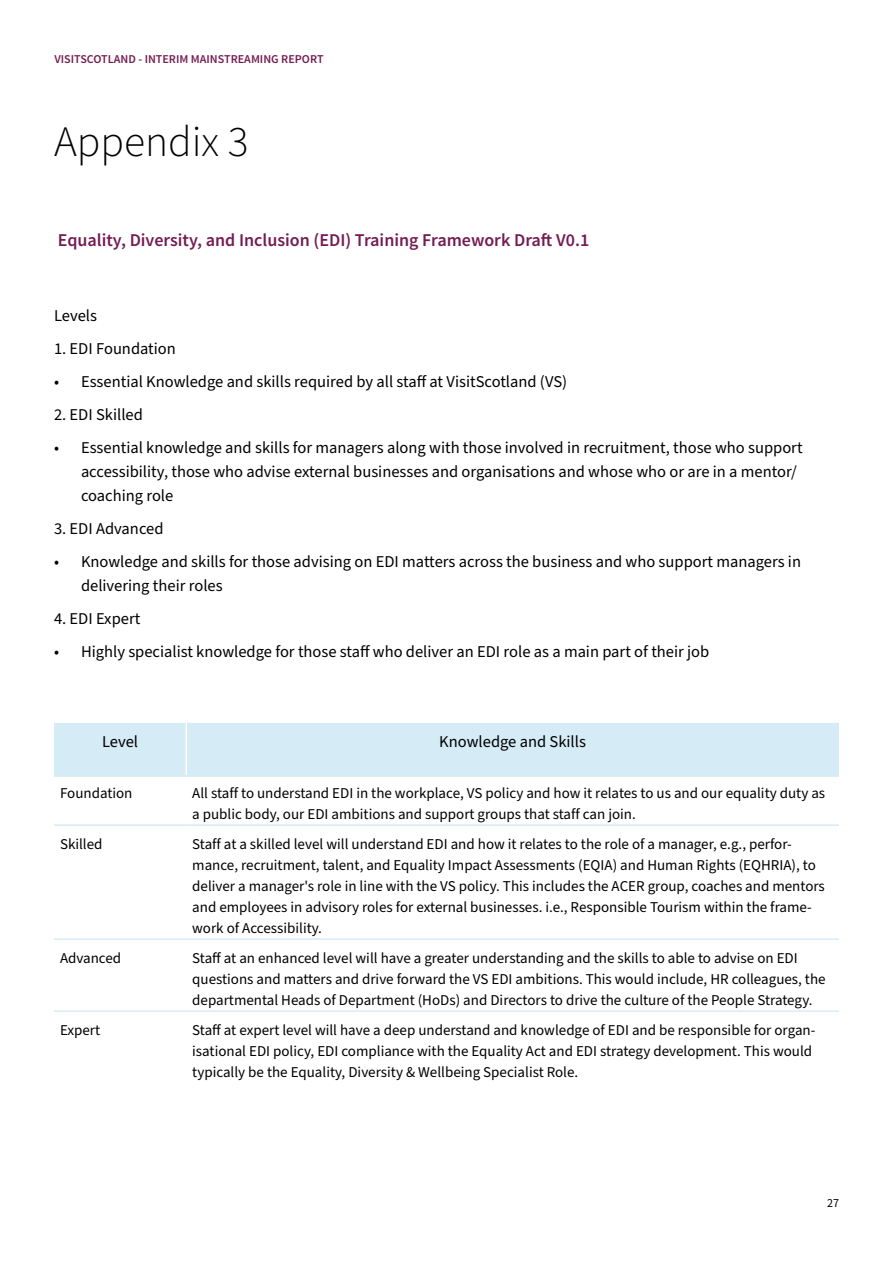
<style>
.page{position:relative;width:893px;height:1263px;background:#fff}
.page>*{position:absolute;margin:0;border:0;box-sizing:border-box;transform-origin:0 0}
.Main_heading_in_cont{font:300 43.5px "Source Sans Pro";color:#000}
.Main_heading{font:600 18px "Source Sans Pro";color:#741c53}
.Body_copy{font:16.5px/24px "Source Sans Pro";color:#000}
.t1{font:15px/21px "Source Sans Pro";color:#000}
.t2{font:600 12px "Source Sans Pro";color:#741c53}
.t3{font:12px "Source Sans Pro";color:#000}
</style>
<div class="page">
<div style="left:54px;top:723px;width:785px;height:52px;background:#d5ebf5"></div>
<hr style="left:185px;top:723px;width:2px;height:52px;background:#fff">
<hr style="left:54px;top:775px;width:132px;height:2px;background:#d5ebf5">
<hr style="left:186px;top:775px;width:653px;height:2px;background:#d5ebf5">
<hr style="left:54px;top:824px;width:132px;height:2px;background:#d5ebf5">
<hr style="left:186px;top:824px;width:653px;height:2px;background:#d5ebf5">
<hr style="left:54px;top:938px;width:132px;height:2px;background:#d7ecf5">
<hr style="left:186px;top:938px;width:653px;height:2px;background:#d7ecf5">
<hr style="left:54px;top:1010px;width:132px;height:2px;background:#d7ecf5">
<hr style="left:186px;top:1010px;width:653px;height:2px;background:#d7ecf5">
<p class="t2" style="left:54px;top:51px;width:271px">VISITSCOTLAND - INTERIM MAINSTREAMING REPORT</p>
<p class="Main_heading_in_cont" style="left:54px;top:113px;width:196px">Appendix 3</p>
<p class="Main_heading" style="left:58px;top:229px;width:533px">Equality, Diversity, and Inclusion (EDI) Training Framework Draft V0.1</p>
<p class="Body_copy" style="left:54px;top:304px;width:45px">Levels</p>
<p class="Body_copy" style="left:54px;top:337px;width:123px">1. EDI Foundation</p>
<p class="Body_copy" style="left:54px;top:370px;width:515px">• Essential Knowledge and skills required by all staff at VisitScotland (VS)</p>
<p class="Body_copy" style="left:54px;top:403px;width:90px">2. EDI Skilled</p>
<p class="Body_copy" style="left:81px;top:436px;width:723px;text-indent:-27px">• Essential knowledge and skills for managers along with those involved in recruitment, those who support accessibility, those who advise external businesses and organisations and whose who or are in a mentor/ coaching role</p>
<p class="Body_copy" style="left:54px;top:517px;width:111px">3. EDI Advanced</p>
<p class="Body_copy" style="left:81px;top:550px;width:721px;text-indent:-27px">• Knowledge and skills for those advising on EDI matters across the business and who support managers in delivering their roles</p>
<p class="Body_copy" style="left:54px;top:607px;width:88px">4. EDI Expert</p>
<p class="Body_copy" style="left:54px;top:640px;width:657px">• Highly specialist knowledge for those staff who deliver an EDI role as a main part of their job</p>
<p class="Body_copy" style="left:102px;top:730px;width:38px">Level</p>
<p class="Body_copy" style="left:439px;top:730px;width:148px">Knowledge and Skills</p>
<p class="t1" style="left:60px;top:783px;width:74px">Foundation</p>
<p class="t1" style="left:192px;top:783px;width:634px">All staff to understand EDI in the workplace, VS policy and how it relates to us and our equality duty as a public body, our EDI ambitions and support groups that staff can join.</p>
<p class="t1" style="left:60px;top:834px;width:44px">Skilled</p>
<p class="t1" style="left:192px;top:834px;width:634px">Staff at a skilled level will understand EDI and how it relates to the role of a manager, e.g., perfor&shy;mance, recruitment, talent, and Equality Impact Assessments (EQIA) and Human Rights (EQHRIA), to deliver a manager's role in line with the VS policy. This includes the ACER group, coaches and mentors and employees in advisory roles for external businesses. i.e., Responsible Tourism within the frame&shy;work of Accessibility.</p>
<p class="t1" style="left:60px;top:948px;width:63px">Advanced</p>
<p class="t1" style="left:192px;top:948px;width:635px">Staff at an enhanced level will have a greater understanding and the skills to able to advise on EDI questions and matters and drive forward the VS EDI ambitions. This would include, HR colleagues, the departmental Heads of Department (HoDs) and Directors to drive the culture of the People Strategy.</p>
<p class="t1" style="left:60px;top:1020px;width:42px">Expert</p>
<p class="t1" style="left:192px;top:1020px;width:625px">Staff at expert level will have a deep understand and knowledge of EDI and be responsible for organ&shy;isational EDI policy, EDI compliance with the Equality Act and EDI strategy development. This would typically be the Equality, Diversity &amp; Wellbeing Specialist Role.</p>
<p class="t3" style="left:827px;top:1194px;width:13px">27</p>
</div>
